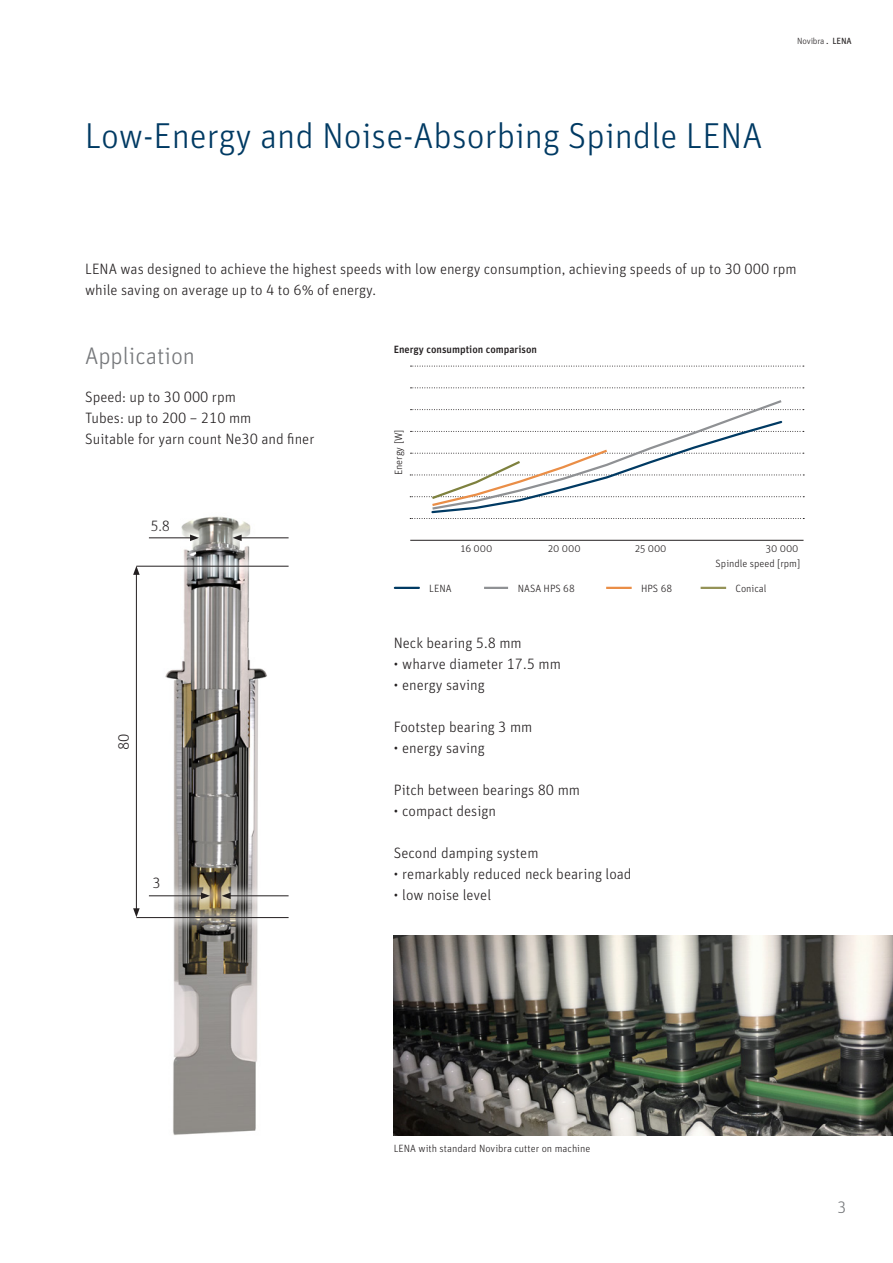
<style>
.page{position:relative;width:893px;height:1263px;background:#fff}
.page>*{position:absolute;margin:0;border:0;box-sizing:border-box;transform-origin:0 0}
.t1{font:300 36px "Unit Pro";color:#003a63}
.t2{font:300 24px "Unit Pro";color:#76787b}
.t3{font:300 16.5px "Unit Pro";color:#76787b}
.t4{font:300 15px/21px "Unit Pro";color:#231f20}
.t5{font:300 10.5px/15px "Unit Pro";color:#231f20;text-align:right}
.t6{font:500 10.5px "Unit Pro";color:#231f20}
.t7{font:300 9px "Unit Pro";letter-spacing:-.02em;color:#231f20}
.s1{font-weight:400}
</style>
<div class="page">
<svg style="left:410px;top:387px;width:394px;height:1px"></svg>
<svg style="left:410px;top:366px;width:394px;height:1px"></svg>
<hr style="left:701px;top:587px;width:25px;height:2px;background:#959358">
<hr style="left:484px;top:587px;width:24px;height:2px;background:#8f9194">
<hr style="left:410px;top:540px;width:393px;height:1px;background:#231f20">
<hr style="left:395px;top:587px;width:24px;height:2px;background:#003a63">
<hr style="left:606px;top:587px;width:26px;height:2px;background:#ea8e47">
<svg style="left:410px;top:400px;width:394px;height:119px"></svg>
<img style="left:165px;top:516px;width:102px;height:619px">
<div style="left:123px;top:904px;width:179px;height:27px;background:#fff;opacity:.75"></div>
<hr style="left:136px;top:917px;width:153px;height:1px;background:#231f20">
<img style="left:394px;top:935px;width:499px;height:200px">
<div style="left:123px;top:552px;width:179px;height:28px;background:#fff;opacity:.75"></div>
<hr style="left:136px;top:566px;width:153px;height:1px;background:#231f20">
<div style="left:136px;top:879px;width:87px;height:33px;background:#fff;opacity:.75"></div>
<hr style="left:149px;top:895px;width:54px;height:1px;background:#231f20">
<svg style="left:201px;top:892px;width:8px;height:7px"></svg>
<div style="left:136px;top:522px;width:76px;height:32px;background:#fff;opacity:.75"></div>
<hr style="left:149px;top:538px;width:43px;height:1px;background:#231f20">
<svg style="left:190px;top:535px;width:9px;height:6px"></svg>
<div style="left:209px;top:879px;width:93px;height:33px;background:#fff;opacity:.75"></div>
<hr style="left:228px;top:895px;width:61px;height:1px;background:#231f20">
<svg style="left:222px;top:892px;width:9px;height:7px"></svg>
<div style="left:220px;top:521px;width:82px;height:33px;background:#fff;opacity:.75"></div>
<hr style="left:239px;top:538px;width:50px;height:1px;background:#231f20">
<svg style="left:233px;top:535px;width:9px;height:6px"></svg>
<hr style="left:136px;top:572px;width:1px;height:339px;background:#231f20">
<svg style="left:133px;top:908px;width:7px;height:9px"></svg>
<svg style="left:133px;top:566px;width:7px;height:9px"></svg>
<h1 class="t1" style="left:85px;top:110px;width:679px">Low-Energy and Noise-Absorbing Spindle LENA</h1>
<p class="t7" style="left:797px;top:34px;width:56px">Novibra <span class="s1">. LENA</span></p>
<p class="t4" style="left:85px;top:258px;width:713px">LENA was designed to achieve the highest speeds with low energy consumption, achieving speeds of up to 30 000 rpm while saving on average up to 4 to 6% of energy.</p>
<h2 class="t2" style="left:85px;top:339px;width:112px">Application</h2>
<p class="t4" style="left:85px;top:385px;width:231px">Speed: up to 30 000 rpm<br>Tubes: up to 200 – 210 mm<br>Suitable for yarn count Ne30 and finer</p>
<p class="t4" style="left:150px;top:515px;width:21px">5.8</p>
<p class="t4" style="left:112px;top:750px;width:18px;rotate:-90deg">80</p>
<p class="t4" style="left:152px;top:872px;width:10px">3</p>
<p class="t6" style="left:394px;top:341px;width:145px">Energy consumption comparison</p>
<p class="t5" style="left:390px;top:475px;width:47px;rotate:-90deg">Energy [W]</p>
<p class="t5" style="left:461px;top:540px;width:33px">16 000</p>
<p class="t5" style="left:548px;top:540px;width:34px">20 000</p>
<p class="t5" style="left:635px;top:540px;width:33px">25 000</p>
<p class="t5" style="left:716px;top:540px;width:86px">30 000<br>Spindle speed [rpm]</p>
<p class="t5" style="left:429px;top:580px;width:24px">LENA</p>
<p class="t5" style="left:518px;top:580px;width:59px">NASA HPS 68</p>
<p class="t5" style="left:641px;top:580px;width:33px">HPS 68</p>
<p class="t5" style="left:735px;top:580px;width:33px">Conical</p>
<p class="t4" style="left:394px;top:631px;width:129px">Neck bearing 5.8 mm</p>
<p class="t4" style="left:394px;top:652px;width:169px">• wharve diameter 17.5 mm</p>
<p class="t4" style="left:394px;top:673px;width:93px">• energy saving</p>
<p class="t4" style="left:394px;top:715px;width:140px">Footstep bearing 3 mm</p>
<p class="t4" style="left:394px;top:736px;width:93px">• energy saving</p>
<p class="t4" style="left:394px;top:778px;width:188px">Pitch between bearings 80 mm</p>
<p class="t4" style="left:394px;top:799px;width:104px">• compact design</p>
<p class="t4" style="left:394px;top:841px;width:146px">Second damping system</p>
<p class="t4" style="left:394px;top:862px;width:239px">• remarkably reduced neck bearing load</p>
<p class="t4" style="left:394px;top:883px;width:99px">• low noise level</p>
<p class="t5" style="left:394px;top:1141px;width:198px">LENA with standard Novibra cutter on machine</p>
<p class="t3" style="left:838px;top:1195px;width:10px">3</p>
</div>
